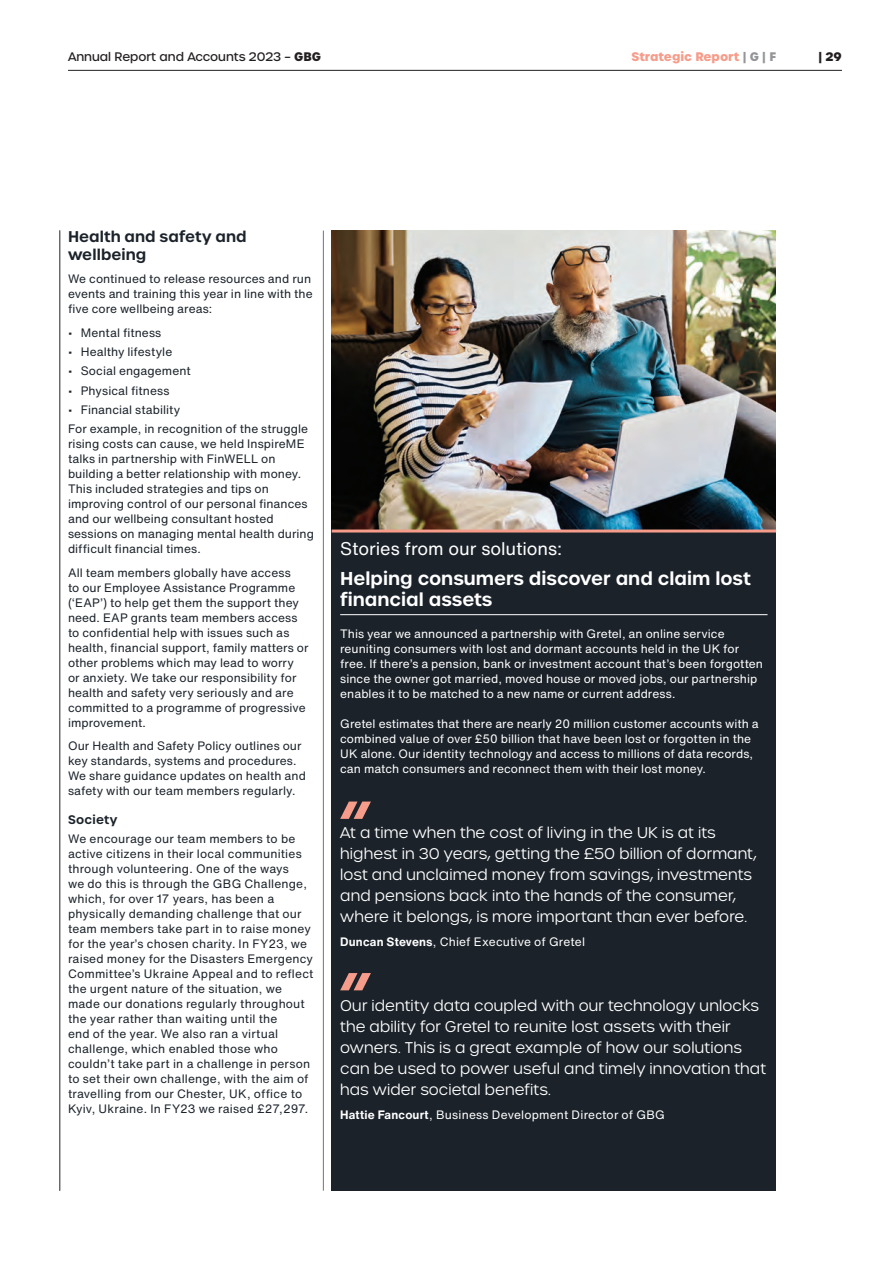
<style>
.page{position:relative;width:893px;height:1263px;background:#fff}
.page>*{position:absolute;margin:0;border:0;box-sizing:border-box;transform-origin:0 0}
.Header_extra_small{font:600 18px/21px "Urbane";color:#fff}
.Para_small{font:18px "Helvetica Now Text";letter-spacing:-.005em;color:#fff}
.Quote_style_small{font:300 15px/21px "Urbane";letter-spacing:.01em;color:#fff}
.Body{font:600 15px/18px "Urbane";letter-spacing:.005em;color:#1b222a}
.Body-2{font:12px/15px "Helvetica Now Text";letter-spacing:.01em;color:#1b222a}
.Body-3{font:12px/15px "Helvetica Now Text";letter-spacing:.005em;color:#fff}
.t1{font:500 12px "Urbane";color:#231f20}
.t2{font:700 12px "Urbane";color:#f69c8a}
.Body_header_2{font:600 12px "Urbane";letter-spacing:.02em;color:#1b222a}
.t3{font:700 12px "Urbane";color:#231f20}
.s1{font-weight:700}
.s2{color:#939598}
</style>
<div class="page">
<hr style="left:59px;top:230px;width:1px;height:961px;background:#0a0e16">
<img style="left:332px;top:231px;width:444px;height:298px">
<hr style="left:59px;top:231px;width:1px;height:960px;background:#74747b">
<div style="left:332px;top:531px;width:444px;height:660px;background:#1b222a"></div>
<hr style="left:332px;top:529px;width:444px;height:3px;background:#f69c8a">
<hr style="left:340px;top:614px;width:427px;height:1px;background:#fff">
<svg style="left:340px;top:801px;width:31px;height:18px"></svg>
<svg style="left:340px;top:973px;width:31px;height:17px"></svg>
<hr style="left:323px;top:231px;width:1px;height:960px;background:#74747b">
<hr style="left:68px;top:70px;width:774px;height:1px;background:#231f20">
<p class="t1" style="left:68px;top:49px;width:255px">Annual Report and Accounts 2023 – <span class="s1">GBG</span></p>
<p class="t2" style="left:632px;top:48px;width:146px">Strategic Report <span class="s2">| G | F</span></p>
<p class="t3" style="left:819px;top:48px;width:25px">| 29</p>
<p class="Body" style="left:68px;top:228px;width:180px">Health and safety and wellbeing</p>
<p class="Body-2" style="left:68px;top:271px;width:246px">We continued to release resources and run events and training this year in line with the five core wellbeing areas:</p>
<p class="Body-2" style="left:68px;top:325px;width:95px">• Mental fitness</p>
<p class="Body-2" style="left:68px;top:344px;width:106px">• Healthy lifestyle</p>
<p class="Body-2" style="left:68px;top:363px;width:124px">• Social engagement</p>
<p class="Body-2" style="left:68px;top:383px;width:103px">• Physical fitness</p>
<p class="Body-2" style="left:68px;top:402px;width:114px">• Financial stability</p>
<p class="Body-2" style="left:68px;top:421px;width:248px">For example, in recognition of the struggle rising costs can cause, we held InspireME talks in partnership with FinWELL on building a better relationship with money.<br>This included strategies and tips on improving control of our personal finances and our wellbeing consultant hosted sessions on managing mental health during difficult financial times.</p>
<p class="Body-2" style="left:68px;top:565px;width:242px">All team members globally have access<br>to our Employee Assistance Programme (‘EAP’) to help get them the support they need. EAP grants team members access to confidential help with issues such as health, financial support, family matters or other problems which may lead to worry or anxiety. We take our responsibility for health and safety very seriously and are committed to a programme of progressive improvement.</p>
<p class="Body-2" style="left:68px;top:738px;width:239px">Our Health and Safety Policy outlines our key standards, systems and procedures.<br>We share guidance updates on health and safety with our team members regularly.</p>
<p class="Body_header_2" style="left:68px;top:811px;width:51px">Society</p>
<p class="Body-2" style="left:68px;top:831px;width:247px">We encourage our team members to be active citizens in their local communities through volunteering. One of the ways<br>we do this is through the GBG Challenge, which, for over 17 years, has been a physically demanding challenge that our team members take part in to raise money for the year’s chosen charity. In FY23, we raised money for the Disasters Emergency Committee’s Ukraine Appeal and to reflect the urgent nature of the situation, we made our donations regularly throughout the year rather than waiting until the<br>end of the year. We also ran a virtual challenge, which enabled those who couldn’t take part in a challenge in person to set their own challenge, with the aim of travelling from our Chester, UK, office to Kyiv, Ukraine. In FY23 we raised £27,297.</p>
<p class="Para_small" style="left:340px;top:535px;width:224px">Stories from our solutions:</p>
<p class="Header_extra_small" style="left:340px;top:568px;width:412px">Helping consumers discover and claim lost financial assets</p>
<p class="Body-3" style="left:340px;top:626px;width:424px">This year we announced a partnership with Gretel, an online service reuniting consumers with lost and dormant accounts held in the UK for free. If there’s a pension, bank or investment account that’s been forgotten since the owner got married, moved house or moved jobs, our partnership enables it to be matched to a new name or current address.</p>
<p class="Body-3" style="left:340px;top:716px;width:420px">Gretel estimates that there are nearly 20 million customer accounts with a combined value of over £50 billion that have been lost or forgotten in the UK alone. Our identity technology and access to millions of data records, can match consumers and reconnect them with their lost money.</p>
<p class="Quote_style_small" style="left:340px;top:822px;width:418px">At a time when the cost of living in the UK is at its highest in 30 years, getting the £50 billion of dormant, lost and unclaimed money from savings, investments and pensions back into the hands of the consumer, where it belongs, is more important than ever before.</p>
<p class="Body-3" style="left:340px;top:934px;width:246px"><span class="s1">Duncan Stevens</span>, Chief Executive of Gretel</p>
<p class="Quote_style_small" style="left:340px;top:995px;width:427px">Our identity data coupled with our technology unlocks the ability for Gretel to reunite lost assets with their owners. This is a great example of how our solutions can be used to power useful and timely innovation that has wider societal benefits.</p>
<p class="Body-3" style="left:340px;top:1107px;width:326px"><span class="s1">Hattie Fancourt</span>, Business Development Director of GBG</p>
</div>
